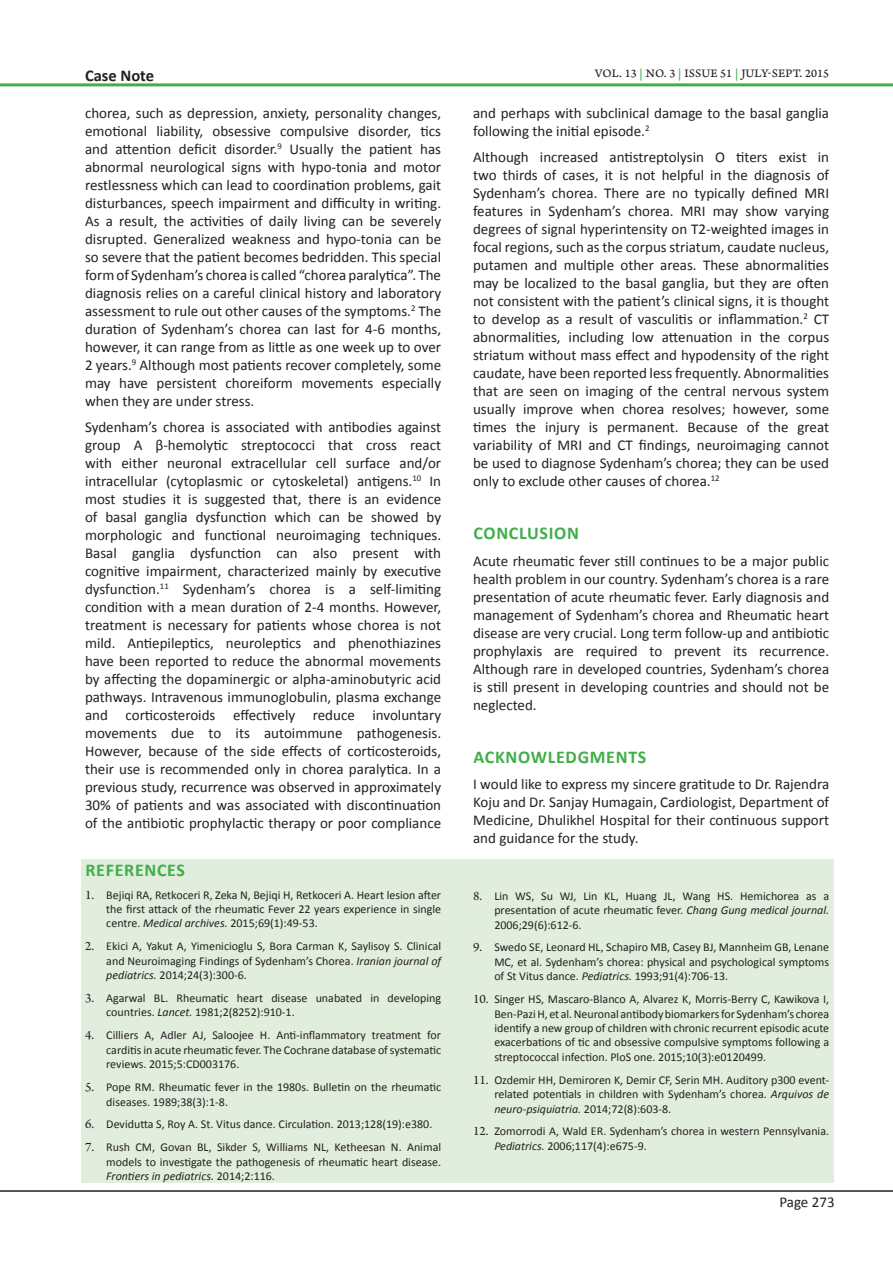
<style>
.page{position:relative;width:893px;height:1263px;background:#fff}
.page>*{position:absolute;margin:0;border:0;box-sizing:border-box;transform-origin:0 0}
.Heading_2_-_Sub_head{font:700 18px "Calibri";letter-spacing:.04em;color:#40ae49}
.Abstract_Words{font:700 16.5px "Calibri";color:#231f20}
.Normal_Text{font:15px/18px "Calibri";color:#231f20;text-align:justify}
.Heading_2_-_Sub_head-2{font:15px/18px "Calibri";color:#231f20;text-align:justify}
.Refrence_Text{font:12px/14.4px "Calibri";color:#231f20;text-align:justify}
.t1{font:12px "Arno Pro Caption";letter-spacing:.005em;color:#231f20}
.s1{font-family:"Arno Pro";font-size:13.5px}
.s2{font-style:italic}
.s3{color:#40ae49}
</style>
<div class="page">
<hr style="left:0;top:1190px;width:893px;height:2px;background:#231f20">
<hr style="left:0;top:83px;width:893px;height:3px;background:#40ae49">
<div style="left:81px;top:859px;width:752px;height:323px;background:#e1eedd"></div>
<p class="Abstract_Words" style="left:85px;top:65px;width:71px">Case Note</p>
<p class="Normal_Text" style="left:85px;top:104px;width:358px">chorea, such as depression, anxiety, personality changes, emotional liability, obsessive compulsive disorder, tics and attention deficit disorder.<sup>9</sup> Usually the patient has abnormal neurological signs with hypo-tonia and motor restlessness which can lead to coordination problems, gait disturbances, speech impairment and difficulty in writing.<br>As a result, the activities of daily living can be severely disrupted. Generalized weakness and hypo-tonia can be so severe that the patient becomes bedridden. This special form of Sydenham’s chorea is called “chorea paralytica”. The diagnosis relies on a careful clinical history and laboratory assessment to rule out other causes of the symptoms.<sup>2</sup> The duration of Sydenham’s chorea can last for 4-6 months, however, it can range from as little as one week up to over 2 years.<sup>9</sup> Although most patients recover completely, some may have persistent choreiform movements especially when they are under stress.</p>
<p class="Normal_Text" style="left:85px;top:418px;width:358px">Sydenham’s chorea is associated with antibodies against group A β-hemolytic streptococci that cross react with either neuronal extracellular cell surface and/or intracellular (cytoplasmic or cytoskeletal) antigens.<sup>10</sup> In most studies it is suggested that, there is an evidence of basal ganglia dysfunction which can be showed by morphologic and functional neuroimaging techniques.<br>Basal ganglia dysfunction can also present with cognitive impairment, characterized mainly by executive dysfunction.<sup>11</sup> Sydenham’s chorea is a self-limiting condition with a mean duration of 2-4 months. However, treatment is necessary for patients whose chorea is not mild. Antiepileptics, neuroleptics and phenothiazines have been reported to reduce the abnormal movements by affecting the dopaminergic or alpha-aminobutyric acid pathways. Intravenous immunoglobulin, plasma exchange and corticosteroids effectively reduce involuntary movements due to its autoimmune pathogenesis.<br>However, because of the side effects of corticosteroids, their use is recommended only in chorea paralytica. In a previous study, recurrence was observed in approximately 30% of patients and was associated with discontinuation of the antibiotic prophylactic therapy or poor compliance</p>
<p class="Heading_2_-_Sub_head" style="left:85px;top:858px;width:101px">REFERENCES</p>
<p class="Refrence_Text" style="left:106px;top:887px;width:336px;text-indent:-21px"><span class="s1">1.</span> Bejiqi RA, Retkoceri R, Zeka N, Bejiqi H, Retkoceri A. Heart lesion after the first attack of the rheumatic Fever 22 years experience in single centre. <span class="s2">Medical archives.</span> 2015;69(1):49-53.</p>
<p class="Refrence_Text" style="left:106px;top:939px;width:336px;text-indent:-21px"><span class="s1">2.</span> Ekici A, Yakut A, Yimenicioglu S, Bora Carman K, Saylisoy S. Clinical and Neuroimaging Findings of Sydenham’s Chorea. <span class="s2">Iranian journal of pediatrics.</span> 2014;24(3):300-6.</p>
<p class="Refrence_Text" style="left:106px;top:991px;width:336px;text-indent:-21px"><span class="s1">3.</span> Agarwal BL. Rheumatic heart disease unabated in developing countries. <span class="s2">Lancet.</span> 1981;2(8252):910-1.</p>
<p class="Refrence_Text" style="left:106px;top:1028px;width:336px;text-indent:-21px"><span class="s1">4.</span> Cilliers A, Adler AJ, Saloojee H. Anti-inflammatory treatment for carditis in acute rheumatic fever. The Cochrane database of systematic reviews. 2015;5:CD003176.</p>
<p class="Refrence_Text" style="left:106px;top:1080px;width:336px;text-indent:-21px"><span class="s1">5.</span> Pope RM. Rheumatic fever in the 1980s. Bulletin on the rheumatic diseases. 1989;38(3):1-8.</p>
<p class="Refrence_Text" style="left:85px;top:1117px;width:349px"><span class="s1">6.</span> Devidutta S, Roy A. St. Vitus dance. Circulation. 2013;128(19):e380.</p>
<p class="Refrence_Text" style="left:106px;top:1140px;width:336px;text-indent:-21px"><span class="s1">7.</span> Rush CM, Govan BL, Sikder S, Williams NL, Ketheesan N. Animal models to investigate the pathogenesis of rheumatic heart disease.<br><span class="s2">Frontiers in pediatrics.</span> 2014;2:116.</p>
<p class="t1" style="left:595px;top:67px;width:236px">VOL. 13 <span class="s3">|</span> NO. 3 <span class="s3">|</span> ISSUE 51 <span class="s3">|</span> JULY-SEPT. 2015</p>
<p class="Normal_Text" style="left:473px;top:104px;width:358px">and perhaps with subclinical damage to the basal ganglia following the initial episode.<sup>2</sup></p>
<p class="Normal_Text" style="left:473px;top:148px;width:358px">Although increased antistreptolysin O titers exist in two thirds of cases, it is not helpful in the diagnosis of Sydenham’s chorea. There are no typically defined MRI features in Sydenham’s chorea. MRI may show varying degrees of signal hyperintensity on T2-weighted images in focal regions, such as the corpus striatum, caudate nucleus, putamen and multiple other areas. These abnormalities may be localized to the basal ganglia, but they are often not consistent with the patient’s clinical signs, it is thought to develop as a result of vasculitis or inflammation.<sup>2</sup> CT abnormalities, including low attenuation in the corpus striatum without mass effect and hypodensity of the right caudate, have been reported less frequently. Abnormalities that are seen on imaging of the central nervous system usually improve when chorea resolves; however, some times the injury is permanent. Because of the great variability of MRI and CT findings, neuroimaging cannot be used to diagnose Sydenham’s chorea; they can be used only to exclude other causes of chorea.<sup>12</sup></p>
<p class="Heading_2_-_Sub_head" style="left:473px;top:522px;width:107px">CONCLUSION</p>
<p class="Normal_Text" style="left:473px;top:552px;width:358px">Acute rheumatic fever still continues to be a major public health problem in our country. Sydenham’s chorea is a rare presentation of acute rheumatic fever. Early diagnosis and management of Sydenham’s chorea and Rheumatic heart disease are very crucial. Long term follow-up and antibiotic prophylaxis are required to prevent its recurrence.<br>Although rare in developed countries, Sydenham’s chorea is still present in developing countries and should not be neglected.</p>
<p class="Heading_2_-_Sub_head" style="left:473px;top:745px;width:174px">ACKNOWLEDGMENTS</p>
<p class="Heading_2_-_Sub_head-2" style="left:473px;top:775px;width:358px">I would like to express my sincere gratitude to Dr. Rajendra Koju and Dr. Sanjay Humagain, Cardiologist, Department of Medicine, Dhulikhel Hospital for their continuous support and guidance for the study.</p>
<p class="Refrence_Text" style="left:494px;top:889px;width:336px;text-indent:-21px"><span class="s1">8.</span> Lin WS, Su WJ, Lin KL, Huang JL, Wang HS. Hemichorea as a presentation of acute rheumatic fever. <span class="s2">Chang Gung medical journal.<br></span>2006;29(6):612-6.</p>
<p class="Refrence_Text" style="left:494px;top:940px;width:336px;text-indent:-21px"><span class="s1">9.</span> Swedo SE, Leonard HL, Schapiro MB, Casey BJ, Mannheim GB, Lenane MC, et al. Sydenham’s chorea: physical and psychological symptoms of St Vitus dance. <span class="s2">Pediatrics.</span> 1993;91(4):706-13.</p>
<p class="Refrence_Text" style="left:494px;top:992px;width:336px;text-indent:-21px"><span class="s1">10.</span> Singer HS, Mascaro-Blanco A, Alvarez K, Morris-Berry C, Kawikova I, Ben-Pazi H, et al. Neuronal antibody biomarkers for Sydenham’s chorea identify a new group of children with chronic recurrent episodic acute exacerbations of tic and obsessive compulsive symptoms following a streptococcal infection. PloS one. 2015;10(3):e0120499.</p>
<p class="Refrence_Text" style="left:494px;top:1072px;width:336px;text-indent:-21px"><span class="s1">11.</span> Ozdemir HH, Demiroren K, Demir CF, Serin MH. Auditory p300 event&shy;related potentials in children with Sydenham’s chorea. <span class="s2">Arquivos de neuro-psiquiatria.</span> 2014;72(8):603-8.</p>
<p class="Refrence_Text" style="left:494px;top:1124px;width:336px;text-indent:-21px"><span class="s1">12.</span> Zomorrodi A, Wald ER. Sydenham’s chorea in western Pennsylvania.<br><span class="s2">Pediatrics.</span> 2006;117(4):e675-9.</p>
<p class="Normal_Text" style="left:779px;top:1193px;width:57px">Page 273</p>
</div>
